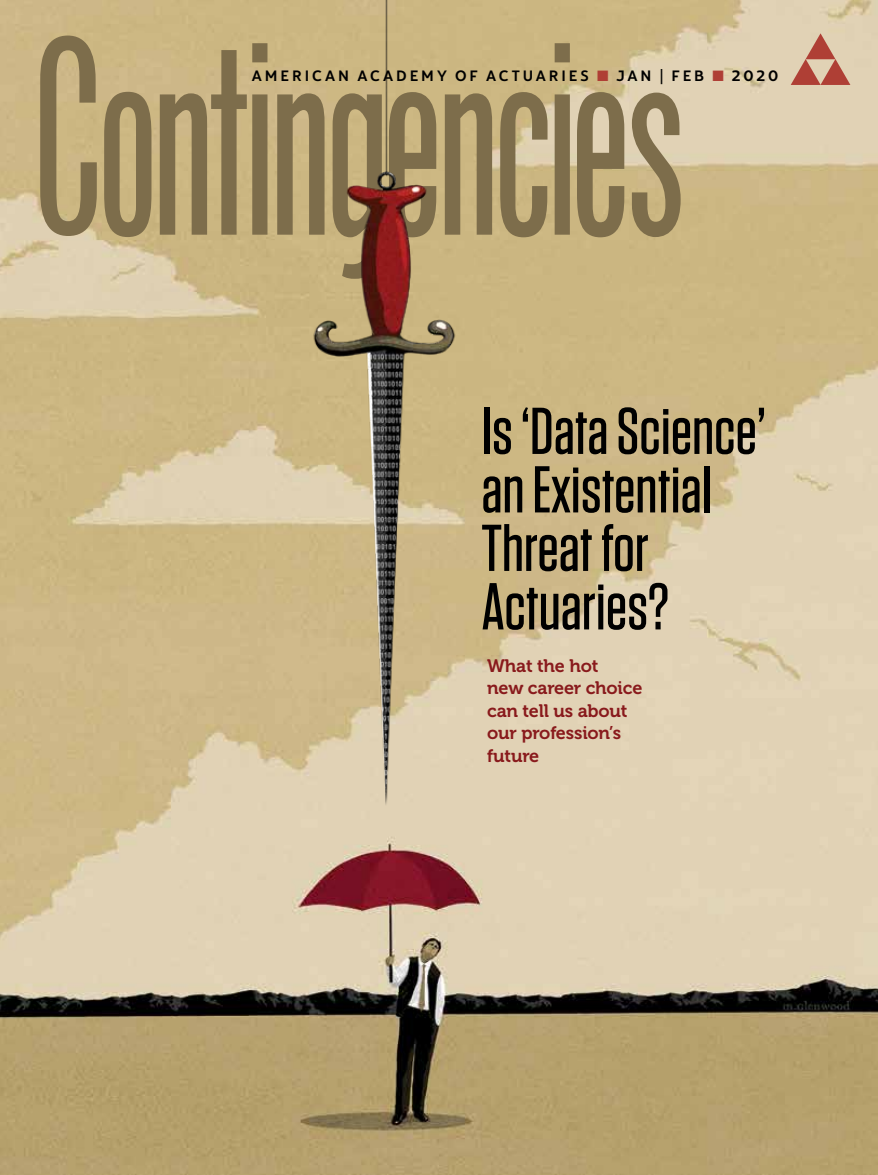
<style>
.page{position:relative;width:878px;height:1175px;background:#fff}
.page>*{position:absolute;margin:0;border:0;box-sizing:border-box;transform-origin:0 0}
.t1{font:500 66px/58.5px "Tungsten";color:#000}
.t2{font:18px/22.5px "Museo 700";letter-spacing:-.01em;color:#891a1c}
.t3{font:15px "Yorkten Nor Med";letter-spacing:.195em;color:#000}
.s1{color:#af3f35}
</style>
<div class="page">
<img style="left:0;top:0;width:878px;height:1174px">
<img style="left:0;top:0;width:874px;height:821px">
<p class="t3" style="left:252px;top:66px;width:528px">AMERICAN ACADEMY OF ACTUARIES <span class="s1">■</span> JAN | FEB <span class="s1">■</span> 2020</p>
<h1 class="t1" style="left:481px;top:402px;width:286px">Is ‘Data Science’ an Existential<br>Threat for<br>Actuaries?</h1>
<p class="t2" style="left:487px;top:654px;width:157px">What the hot<br>new career choice can tell us about our profession’s future</p>
</div>
